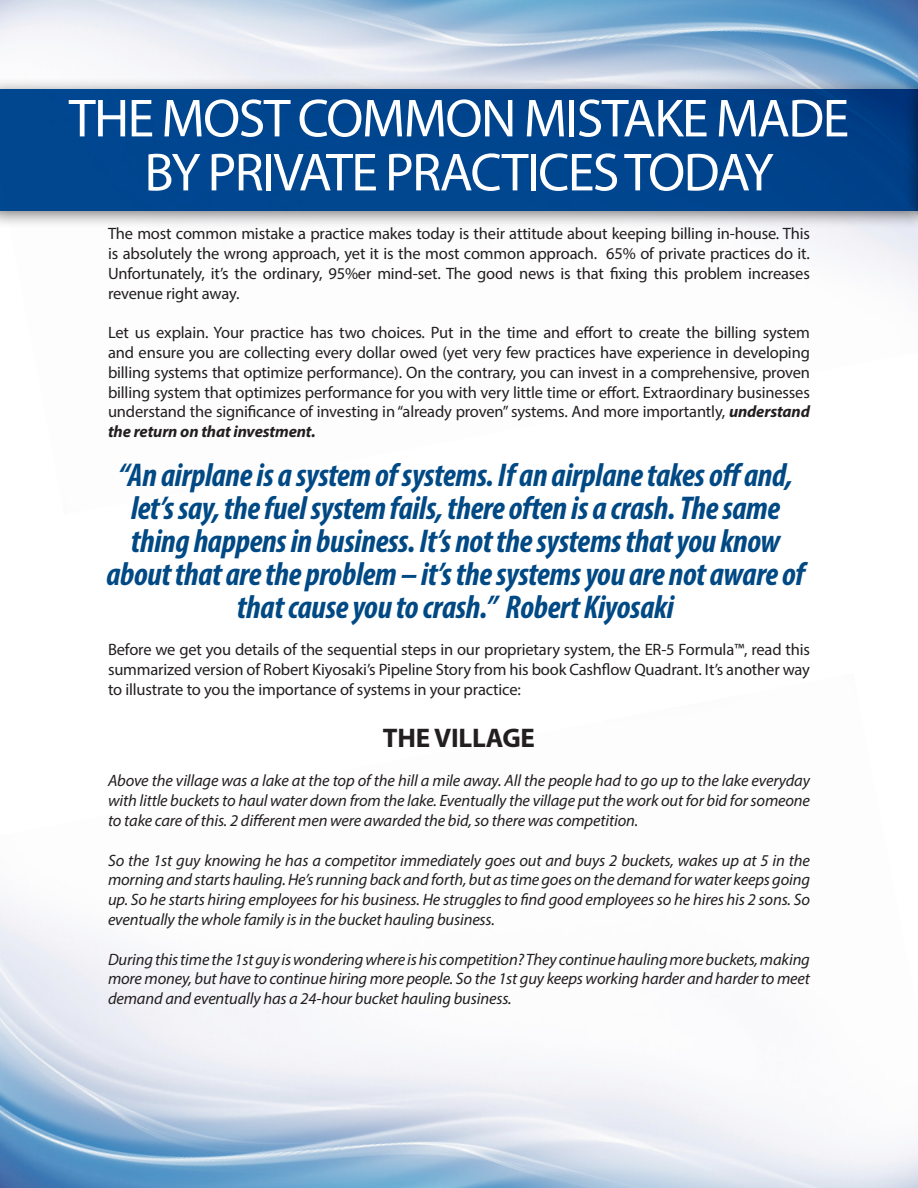
<style>
.page{position:relative;width:918px;height:1188px;background:#fff}
.page>*{position:absolute;margin:0;border:0;box-sizing:border-box;transform-origin:0 0}
.t1{font:54px "Myriad Pro";letter-spacing:-.03em;color:#fff}
.t2{font:italic 700 condensed 33px/33px "Myriad Pro";letter-spacing:-.01em;color:#014984;text-align:center}
.Body{font:700 27px "Myriad Pro";letter-spacing:-.01em;color:#231f20}
.Body-2{font:16.5px/19.8px "Myriad Pro";letter-spacing:-.01em;color:#231f20;text-align:justify}
.Body-3{font:italic 16.5px/19.8px "Myriad Pro";letter-spacing:-.01em;color:#231f20;text-align:justify}
.s1{font-weight:700;font-style:italic}
</style>
<div class="page">
<img style="left:0;top:903px;width:918px;height:285px">
<img style="left:0;top:0;width:918px;height:285px">
<div style="left:0;top:77px;width:918px;height:152px;background:#231f20;opacity:.6"></div>
<div style="left:0;top:89px;width:918px;height:121px;background:#014892"></div>
<div style="left:903px;top:77px;width:15px;height:152px;background:#231f20;opacity:.6"></div>
<hr style="left:917px;top:89px;width:1px;height:121px;background:#014892">
<p class="t1" style="left:69px;top:85px;width:782px">THE MOST COMMON MISTAKE MADE</p>
<p class="t1" style="left:144px;top:139px;width:631px">BY PRIVATE PRACTICES TODAY</p>
<p class="Body-2" style="left:108px;top:223px;width:704px">The most common mistake a practice makes today is their attitude about keeping billing in-house. This is absolutely the wrong approach, yet it is the most common approach. 65% of private practices do it.<br>Unfortunately, it’s the ordinary, 95%er mind-set. The good news is that fixing this problem increases revenue right away.</p>
<p class="Body-2" style="left:108px;top:322px;width:704px">Let us explain. Your practice has two choices. Put in the time and effort to create the billing system and ensure you are collecting every dollar owed (yet very few practices have experience in developing billing systems that optimize performance). On the contrary, you can invest in a comprehensive, proven billing system that optimizes performance for you with very little time or effort. Extraordinary businesses understand the significance of investing in “already proven” systems. And more importantly, <span class="s1">understand the return on that investment.</span></p>
<p class="t2" style="left:106px;top:458px;width:700px">“An airplane is a system of systems. If an airplane takes off and, let’s say, the fuel system fails, there often is a crash. The same thing happens in business. It’s not the systems that you know about that are the problem – it’s the systems you are not aware of that cause you to crash.” Robert Kiyosaki</p>
<p class="Body-2" style="left:108px;top:639px;width:704px">Before we get you details of the sequential steps in our proprietary system, the ER-5 Formula™, read this summarized version of Robert Kiyosaki’s Pipeline Story from his book Cashflow Quadrant. It’s another way to illustrate to you the importance of systems in your practice:</p>
<p class="Body" style="left:383px;top:720px;width:154px">THE VILLAGE</p>
<p class="Body-3" style="left:108px;top:771px;width:704px">Above the village was a lake at the top of the hill a mile away. All the people had to go up to the lake everyday with little buckets to haul water down from the lake. Eventually the village put the work out for bid for someone to take care of this. 2 different men were awarded the bid, so there was competition.</p>
<p class="Body-3" style="left:108px;top:850px;width:704px">So the 1st guy knowing he has a competitor immediately goes out and buys 2 buckets, wakes up at 5 in the morning and starts hauling. He’s running back and forth, but as time goes on the demand for water keeps going up. So he starts hiring employees for his business. He struggles to find good employees so he hires his 2 sons. So eventually the whole family is in the bucket hauling business.</p>
<p class="Body-3" style="left:108px;top:949px;width:703px">During this time the 1st guy is wondering where is his competition? They continue hauling more buckets, making more money, but have to continue hiring more people. So the 1st guy keeps working harder and harder to meet demand and eventually has a 24-hour bucket hauling business.</p>
</div>
